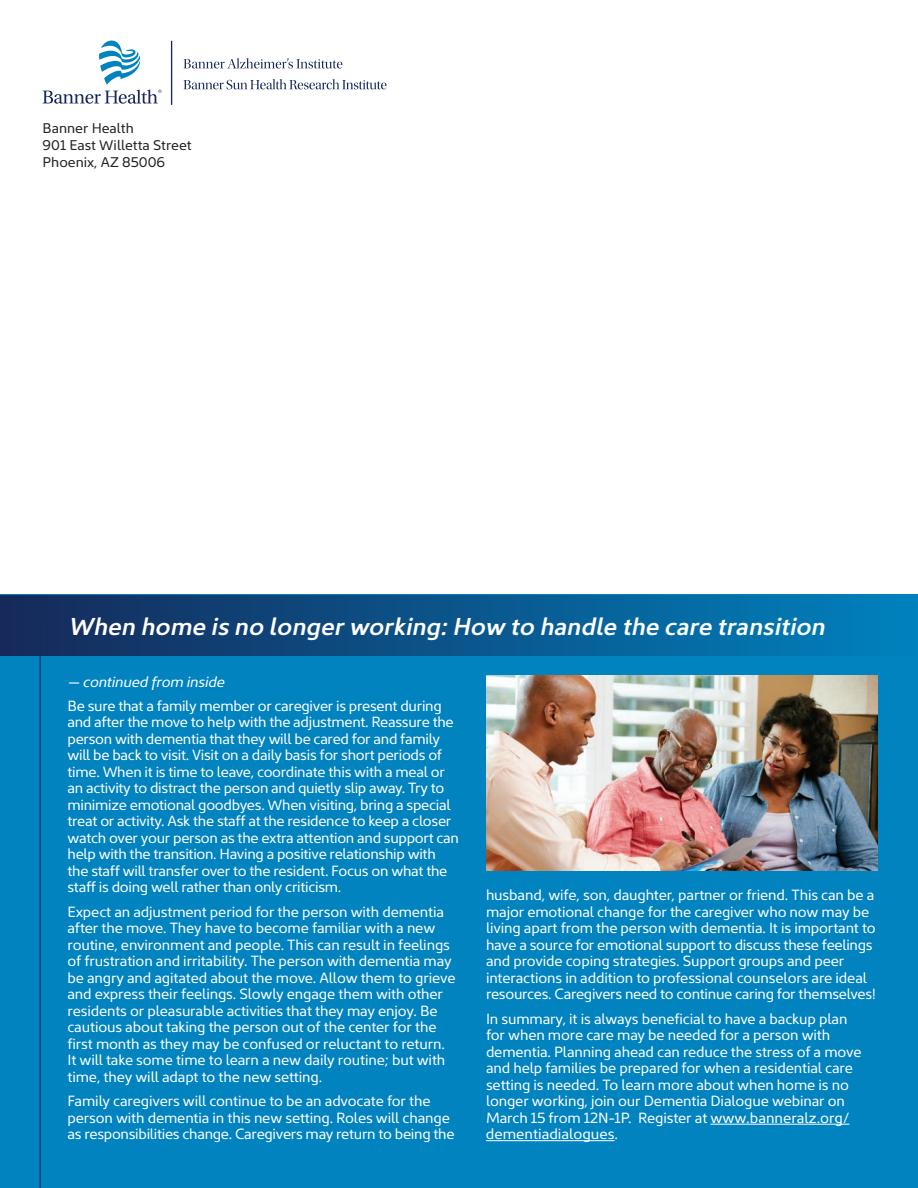
<style>
.page{position:relative;width:918px;height:1188px;background:#fff}
.page>*{position:absolute;margin:0;border:0;box-sizing:border-box;transform-origin:0 0}
.t1{font:italic 600 24.75px "Kyrial Sans Pro";color:#fff}
.t2{font:15px/16.5px "Kyrial Sans Pro";letter-spacing:-.01em;color:#fff}
.t3{font:italic 15px "Kyrial Sans Pro";letter-spacing:-.01em;color:#fff}
.t4{font:14.25px/17.1px "Kyrial Sans Pro";color:#231f20}
</style>
<div class="page">
<div style="left:0;top:594px;width:918px;height:594px;background:#0083bf"></div>
<svg style="left:43px;top:40px;width:119px;height:64px"></svg>
<hr style="left:171px;top:41px;width:1px;height:64px;background:#172757">
<svg style="left:184px;top:58px;width:158px;height:11px"></svg>
<svg style="left:184px;top:79px;width:203px;height:10px"></svg>
<hr style="left:40px;top:621px;width:1px;height:567px;background:#172757">
<div style="left:0;top:596px;width:918px;height:60px;background:linear-gradient(to right,#162959,#0082be)"></div>
<hr style="left:710px;top:1124px;width:139px;height:1px;background:#fff">
<hr style="left:486px;top:1140px;width:129px;height:1px;background:#fff">
<img style="left:486px;top:675px;width:392px;height:195px">
<p class="t4" style="left:43px;top:119px;width:151px">Banner Health<br>901 East Willetta Street<br>Phoenix, AZ 85006</p>
<h1 class="t1" style="left:68px;top:609px;width:758px">When home is no longer working: How to handle the care transition</h1>
<p class="t3" style="left:68px;top:672px;width:159px">— continued from inside</p>
<p class="t2" style="left:68px;top:697px;width:393px">Be sure that a family member or caregiver is present during and after the move to help with the adjustment. Reassure the person with dementia that they will be cared for and family will be back to visit. Visit on a daily basis for short periods of time. When it is time to leave, coordinate this with a meal or an activity to distract the person and quietly slip away. Try to minimize emotional goodbyes. When visiting, bring a special treat or activity. Ask the staff at the residence to keep a closer watch over your person as the extra attention and support can help with the transition. Having a positive relationship with the staff will transfer over to the resident. Focus on what the staff is doing well rather than only criticism.</p>
<p class="t2" style="left:68px;top:903px;width:390px">Expect an adjustment period for the person with dementia after the move. They have to become familiar with a new routine, environment and people. This can result in feelings of frustration and irritability. The person with dementia may be angry and agitated about the move. Allow them to grieve and express their feelings. Slowly engage them with other residents or pleasurable activities that they may enjoy. Be cautious about taking the person out of the center for the first month as they may be confused or reluctant to return.<br>It will take some time to learn a new daily routine; but with time, they will adapt to the new setting.</p>
<p class="t2" style="left:68px;top:1092px;width:389px">Family caregivers will continue to be an advocate for the person with dementia in this new setting. Roles will change as responsibilities change. Caregivers may return to being the</p>
<p class="t2" style="left:486px;top:886px;width:391px">husband, wife, son, daughter, partner or friend. This can be a major emotional change for the caregiver who now may be living apart from the person with dementia. It is important to have a source for emotional support to discuss these feelings and provide coping strategies. Support groups and peer interactions in addition to professional counselors are ideal resources. Caregivers need to continue caring for themselves!</p>
<p class="t2" style="left:486px;top:1009px;width:377px">In summary, it is always beneficial to have a backup plan for when more care may be needed for a person with dementia. Planning ahead can reduce the stress of a move and help families be prepared for when a residential care setting is needed. To learn more about when home is no longer working, join our Dementia Dialogue webinar on March 15 from 12N-1P. Register at www.banneralz.org/ dementiadialogues.</p>
</div>
